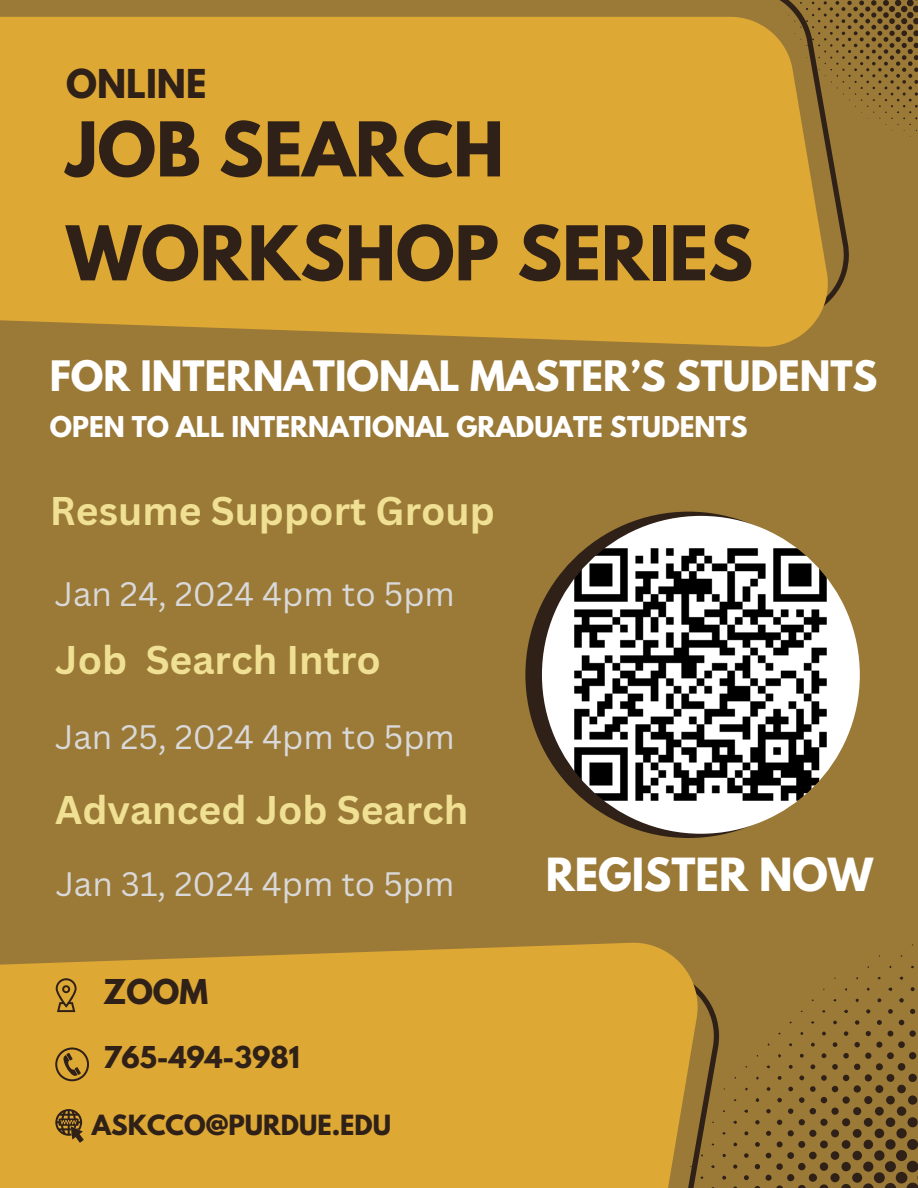
<style>
.page{position:relative;width:918px;height:1188px;background:#9b7937}
.page>*{position:absolute;margin:0;border:0;box-sizing:border-box;transform-origin:0 0}
.t1{font:700 66.9px "League Spartan";color:#302118}
.t2{font:700 40.5px "League Spartan";color:#fff}
.t3{font:700 39px "Canva Sans";color:#efe093}
.t4{font:700 37.2px "League Spartan";color:#fff}
.t5{font:700 35.25px "League Spartan";color:#302118}
.t6{font:33px "Canva Sans";color:#d9d9d9}
.t7{font:700 30.3px "League Spartan";color:#302118}
.t8{font:700 26.7px "League Spartan";color:#302118}
.t9{font:700 25.35px "League Spartan";color:#fff}
.t10{font:700 24.6px "League Spartan";color:#302118}
</style>
<div class="page">
<div style="left:525px;top:512px;width:327px;height:326px;background:#302118;border-radius:50%"></div>
<img style="left:542px;top:516px;width:318px;height:318px;border-radius:50%">
<svg style="left:698px;top:988px;width:21px;height:190px"></svg>
<div style="left:0;top:943px;width:698px;height:245px;background:#dea835"></div>
<svg style="left:55px;top:1047px;width:34px;height:34px"></svg>
<svg style="left:55px;top:1109px;width:28px;height:34px"></svg>
<svg style="left:56px;top:978px;width:21px;height:34px"></svg>
<svg style="left:849px;top:0;width:69px;height:137px"></svg>
<svg style="left:906px;top:1172px;width:12px;height:16px"></svg>
<div style="left:907px;top:1161px;width:11px;height:11px;background:#302118;border-radius:50%"></div>
<div style="left:896px;top:1172px;width:12px;height:12px;background:#302118;border-radius:50%"></div>
<svg style="left:885px;top:1183px;width:11px;height:5px"></svg>
<div style="left:896px;top:1150px;width:11px;height:11px;background:#302118;border-radius:50%"></div>
<div style="left:907px;top:1139px;width:11px;height:11px;background:#302118;border-radius:50%"></div>
<div style="left:885px;top:1161px;width:11px;height:11px;background:#302118;border-radius:50%"></div>
<div style="left:874px;top:1172px;width:11px;height:11px;background:#302118;border-radius:50%"></div>
<svg style="left:863px;top:1183px;width:11px;height:5px"></svg>
<div style="left:896px;top:1128px;width:11px;height:11px;background:#302118;border-radius:50%"></div>
<div style="left:885px;top:1139px;width:11px;height:11px;background:#302118;border-radius:50%"></div>
<div style="left:874px;top:1150px;width:11px;height:11px;background:#302118;border-radius:50%"></div>
<div style="left:908px;top:1117px;width:10px;height:10px;background:#302118;border-radius:50%"></div>
<div style="left:863px;top:1162px;width:10px;height:10px;background:#302118;border-radius:50%"></div>
<div style="left:852px;top:1173px;width:10px;height:10px;background:#302118;border-radius:50%"></div>
<svg style="left:841px;top:1184px;width:10px;height:4px"></svg>
<div style="left:875px;top:1129px;width:9px;height:9px;background:#302118;border-radius:50%"></div>
<svg style="left:864px;top:1140px;width:9px;height:9px"></svg>
<div style="left:886px;top:1117px;width:9px;height:10px;background:#302118;border-radius:50%"></div>
<div style="left:852px;top:1151px;width:10px;height:9px;background:#302118;border-radius:50%"></div>
<div style="left:897px;top:1106px;width:9px;height:10px;background:#302118;border-radius:50%"></div>
<div style="left:841px;top:1162px;width:10px;height:9px;background:#302118;border-radius:50%"></div>
<div style="left:908px;top:1095px;width:9px;height:10px;background:#302118;border-radius:50%"></div>
<div style="left:830px;top:1173px;width:10px;height:9px;background:#302118;border-radius:50%"></div>
<svg style="left:819px;top:1184px;width:9px;height:4px"></svg>
<div style="left:875px;top:1107px;width:9px;height:9px;background:#302118;border-radius:50%"></div>
<div style="left:886px;top:1096px;width:9px;height:9px;background:#302118;border-radius:50%"></div>
<svg style="left:842px;top:1140px;width:9px;height:9px"></svg>
<div style="left:897px;top:1085px;width:9px;height:8px;background:#302118;border-radius:50%"></div>
<div style="left:831px;top:1151px;width:8px;height:9px;background:#302118;border-radius:50%"></div>
<div style="left:908px;top:1074px;width:9px;height:8px;background:#302118;border-radius:50%"></div>
<div style="left:820px;top:1162px;width:8px;height:9px;background:#302118;border-radius:50%"></div>
<div style="left:809px;top:1174px;width:8px;height:8px;background:#302118;border-radius:50%"></div>
<div style="left:864px;top:1096px;width:8px;height:8px;background:#302118;border-radius:50%"></div>
<svg style="left:798px;top:1185px;width:8px;height:3px"></svg>
<div style="left:875px;top:1085px;width:8px;height:8px;background:#302118;border-radius:50%"></div>
<div style="left:886px;top:1074px;width:8px;height:8px;background:#302118;border-radius:50%"></div>
<div style="left:820px;top:1140px;width:8px;height:8px;background:#302118;border-radius:50%"></div>
<div style="left:809px;top:1152px;width:8px;height:7px;background:#302118;border-radius:50%"></div>
<div style="left:898px;top:1063px;width:7px;height:8px;background:#302118;border-radius:50%"></div>
<div style="left:798px;top:1163px;width:8px;height:7px;background:#302118;border-radius:50%"></div>
<div style="left:909px;top:1052px;width:7px;height:7px;background:#302118;border-radius:50%"></div>
<div style="left:787px;top:1174px;width:7px;height:7px;background:#302118;border-radius:50%"></div>
<div style="left:876px;top:1063px;width:7px;height:7px;background:#302118;border-radius:50%"></div>
<svg style="left:776px;top:1185px;width:7px;height:3px"></svg>
<div style="left:887px;top:1052px;width:7px;height:7px;background:#302118;border-radius:50%"></div>
<div style="left:898px;top:1041px;width:7px;height:7px;background:#302118;border-radius:50%"></div>
<div style="left:787px;top:1152px;width:7px;height:7px;background:#302118;border-radius:50%"></div>
<div style="left:776px;top:1163px;width:7px;height:7px;background:#302118;border-radius:50%"></div>
<div style="left:909px;top:1030px;width:7px;height:7px;background:#302118;border-radius:50%"></div>
<div style="left:765px;top:1175px;width:7px;height:6px;background:#302118;border-radius:50%"></div>
<div style="left:876px;top:1041px;width:6px;height:7px;background:#302118;border-radius:50%"></div>
<svg style="left:888px;top:1031px;width:5px;height:6px"></svg>
<svg style="left:899px;top:1020px;width:5px;height:5px"></svg>
<svg style="left:766px;top:1153px;width:5px;height:5px"></svg>
<svg style="left:755px;top:1164px;width:5px;height:5px"></svg>
<svg style="left:866px;top:1031px;width:5px;height:5px"></svg>
<svg style="left:910px;top:1009px;width:5px;height:5px"></svg>
<svg style="left:766px;top:1131px;width:5px;height:5px"></svg>
<svg style="left:755px;top:1142px;width:5px;height:5px"></svg>
<svg style="left:877px;top:1020px;width:5px;height:5px"></svg>
<svg style="left:744px;top:1175px;width:5px;height:5px"></svg>
<svg style="left:888px;top:1009px;width:5px;height:5px"></svg>
<svg style="left:744px;top:1153px;width:5px;height:5px"></svg>
<svg style="left:844px;top:1031px;width:4px;height:5px"></svg>
<svg style="left:899px;top:998px;width:5px;height:5px"></svg>
<svg style="left:855px;top:1020px;width:4px;height:5px"></svg>
<svg style="left:766px;top:1109px;width:5px;height:5px"></svg>
<svg style="left:755px;top:1120px;width:5px;height:5px"></svg>
<svg style="left:733px;top:1165px;width:4px;height:4px"></svg>
<svg style="left:866px;top:1009px;width:4px;height:5px"></svg>
<svg style="left:911px;top:987px;width:4px;height:4px"></svg>
<svg style="left:744px;top:1131px;width:4px;height:4px"></svg>
<svg style="left:877px;top:998px;width:4px;height:4px"></svg>
<svg style="left:822px;top:1032px;width:4px;height:4px"></svg>
<svg style="left:722px;top:1176px;width:4px;height:4px"></svg>
<svg style="left:767px;top:1087px;width:4px;height:4px"></svg>
<svg style="left:833px;top:1020px;width:4px;height:4px"></svg>
<svg style="left:733px;top:1143px;width:4px;height:3px"></svg>
<svg style="left:888px;top:987px;width:4px;height:4px"></svg>
<svg style="left:755px;top:1098px;width:4px;height:4px"></svg>
<svg style="left:844px;top:1009px;width:4px;height:4px"></svg>
<svg style="left:744px;top:1109px;width:4px;height:4px"></svg>
<svg style="left:855px;top:999px;width:4px;height:4px"></svg>
<svg style="left:899px;top:976px;width:4px;height:4px"></svg>
<svg style="left:711px;top:1165px;width:4px;height:3px"></svg>
<svg style="left:777px;top:1042px;width:94px;height:105px"></svg>
<svg style="left:0;top:0;width:849px;height:302px"></svg>
<div style="left:0;top:17px;width:828px;height:330px;background:#dea835"></div>
<p class="t5" style="left:66px;top:66px;width:142px">ONLINE</p>
<p class="t1" style="left:66px;top:116px;width:439px">JOB SEARCH</p>
<p class="t1" style="left:66px;top:220px;width:688px">WORKSHOP SERIES</p>
<p class="t4" style="left:50px;top:358px;width:829px">FOR INTERNATIONAL MASTER’S STUDENTS</p>
<p class="t9" style="left:50px;top:414px;width:699px">OPEN TO ALL INTERNATIONAL GRADUATE STUDENTS</p>
<p class="t3" style="left:50px;top:483px;width:447px">Resume Support Group</p>
<p class="t6" style="left:55px;top:571px;width:402px">Jan 24, 2024 4pm to 5pm</p>
<p class="t3" style="left:55px;top:632px;width:327px">Job Search Intro</p>
<p class="t6" style="left:55px;top:714px;width:401px">Jan 25, 2024 4pm to 5pm</p>
<p class="t3" style="left:55px;top:782px;width:415px">Advanced Job Search</p>
<p class="t6" style="left:56px;top:860px;width:400px">Jan 31, 2024 4pm to 5pm</p>
<p class="t7" style="left:103px;top:976px;width:107px">ZOOM</p>
<p class="t8" style="left:103px;top:1044px;width:198px">765-494-3981</p>
<p class="t10" style="left:92px;top:1113px;width:301px">ASKCCO@PURDUE.EDU</p>
<p class="t2" style="left:546px;top:855px;width:329px">REGISTER NOW</p>
</div>
